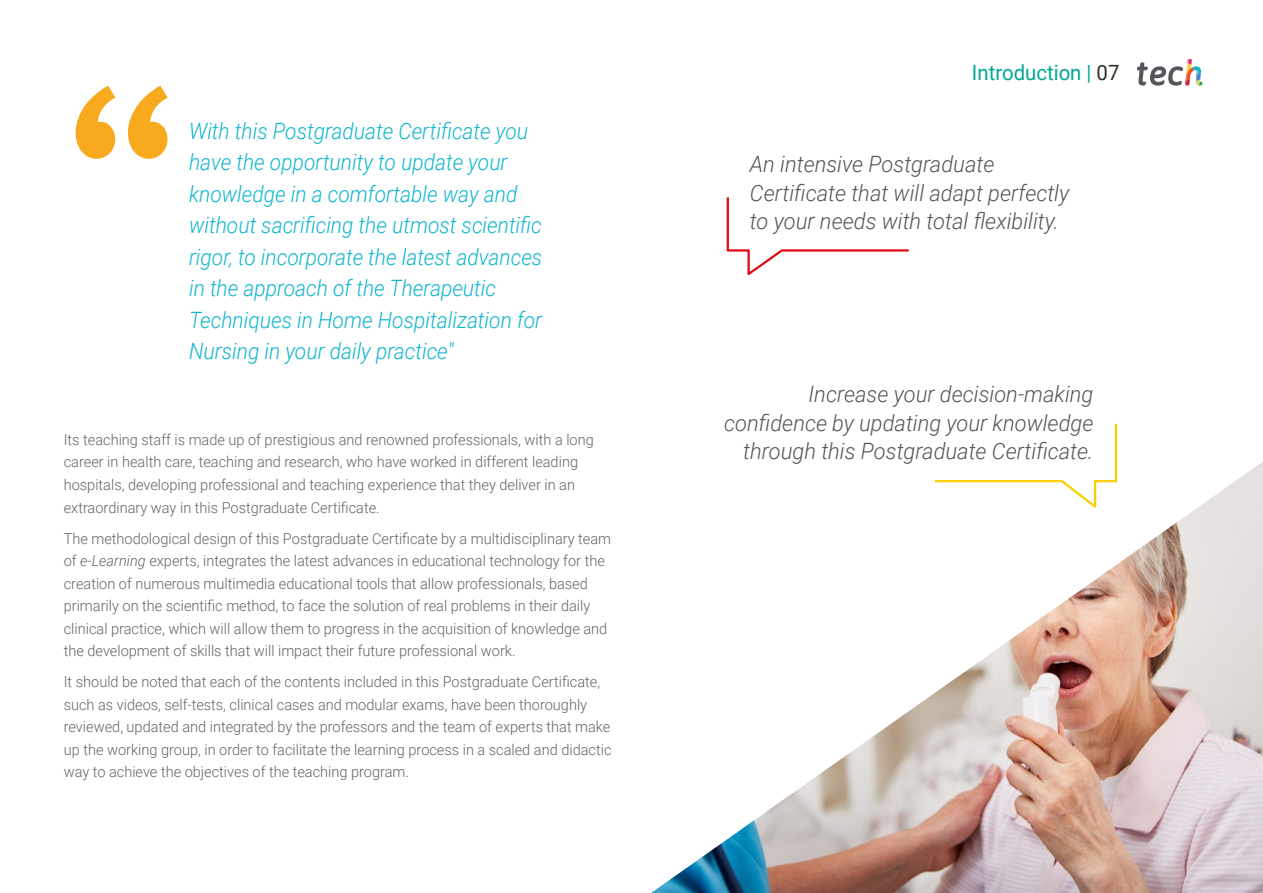
<style>
.page{position:relative;width:1263px;height:893px;background:#fff}
.page>*{position:absolute;margin:0;border:0;box-sizing:border-box;transform-origin:0 0}
.t1{font:italic 300 22.5px/31.5px "Roboto";color:#0fb6cf;scale:.93 1}
.t2{font:italic 300 22.5px/28.5px "Roboto";color:#52555b;text-align:right}
.t3{font:21px "Roboto";color:#00a996}
.t4{font:300 15px/22.5px "Roboto";color:#61646a}
.s1{font-style:italic}
.s2{color:#312e20}
</style>
<div class="page">
<svg style="left:76px;top:86px;width:92px;height:73px"></svg>
<svg style="left:1114px;top:423px;width:4px;height:38px"></svg>
<svg style="left:726px;top:197px;width:183px;height:78px"></svg>
<img style="left:651px;top:461px;width:612px;height:432px">
<svg style="left:1137px;top:59px;width:65px;height:27px"></svg>
<p class="t1" style="left:189px;top:114px;width:381px">With this Postgraduate Certificate you have the opportunity to update your knowledge in a comfortable way and without sacrificing the utmost scientific rigor, to incorporate the latest advances in the approach of the Therapeutic Techniques in Home Hospitalization for Nursing in your daily practice"</p>
<p class="t4" style="left:64px;top:428px;width:531px">Its teaching staff is made up of prestigious and renowned professionals, with a long career in health care, teaching and research, who have worked in different leading hospitals, developing professional and teaching experience that they deliver in an extraordinary way in this Postgraduate Certificate.</p>
<p class="t4" style="left:64px;top:526px;width:549px">The methodological design of this Postgraduate Certificate by a multidisciplinary team of <span class="s1">e-Learning</span> experts, integrates the latest advances in educational technology for the creation of numerous multimedia educational tools that allow professionals, based primarily on the scientific method, to face the solution of real problems in their daily clinical practice, which will allow them to progress in the acquisition of knowledge and the development of skills that will impact their future professional work.</p>
<p class="t4" style="left:64px;top:670px;width:549px">It should be noted that each of the contents included in this Postgraduate Certificate, such as videos, self-tests, clinical cases and modular exams, have been thoroughly reviewed, updated and integrated by the professors and the team of experts that make up the working group, in order to facilitate the learning process in a scaled and didactic way to achieve the objectives of the teaching program.</p>
<h2 class="t3" style="left:972px;top:57px;width:149px">Introduction | <span class="s2">07</span></h2>
<h1 class="t2" style="left:750px;top:149px;width:321px;text-align:left">An intensive Postgraduate<br>Certificate that will adapt perfectly to your needs with total flexibility.</h1>
<h1 class="t2" style="left:724px;top:379px;width:371px">Increase your decision-making confidence by updating your knowledge through this Postgraduate Certificate.</h1>
</div>
